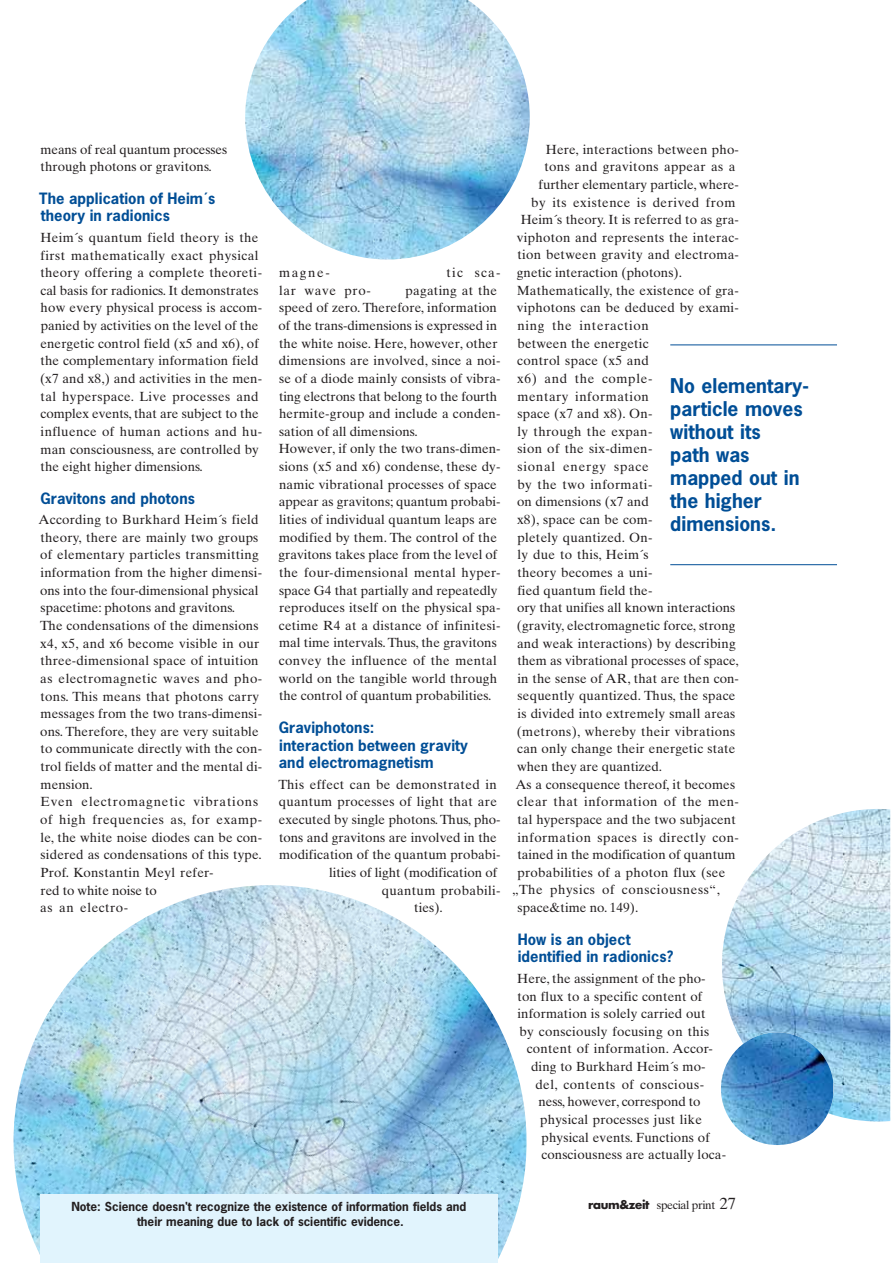
<style>
.page{position:relative;width:893px;height:1263px;background:#fff}
.page>*{position:absolute;margin:0;border:0;box-sizing:border-box;transform-origin:0 0}
.t1{font:700 19.05px/23px "News Gothic";color:#004e96}
.t2{font:700 14.7px/17.7px "News Gothic";letter-spacing:.005em;color:#004e96}
.t3{font:13.2px/17.7px "Times Ten";letter-spacing:.015em;color:#231f20}
.t4{font:13.2px "Times Ten";letter-spacing:.04em;color:#231f20}
.t5{font:13.2px/17.7px "Times Ten";letter-spacing:-.005em;color:#231f20}
.t6{font:13.2px "Times Ten";letter-spacing:.05em;color:#231f20}
.t7{font:13.2px "Times Ten";letter-spacing:.035em;color:#231f20}
.t8{font:13.2px "Times Ten";letter-spacing:.055em;color:#231f20}
.t9{font:13.2px "Times Ten";letter-spacing:.06em;color:#231f20}
.t10{font:700 11.7px/14.7px "News Gothic";color:#231f20;text-align:center}
.t11{font:11.7px "Times Ten";letter-spacing:-.03em;color:#231f20}
.s1{font-family:"Futura";font-weight:700}
.s2{font-size:16.2px}
</style>
<div class="page">
<img style="left:722px;top:809px;width:168px;height:313px">
<img style="left:721px;top:1032px;width:112px;height:113px">
<img style="left:245px;top:0;width:285px;height:260px">
<hr style="left:670px;top:345px;width:167px;height:1px;background:#004e96">
<hr style="left:670px;top:564px;width:167px;height:1px;background:#004e96">
<img style="left:13px;top:885px;width:514px;height:374px">
<div style="left:40px;top:1195px;width:458px;height:68px;background:#e1f4fd"></div>
<p class="t5" style="left:41px;top:142px;width:188px">means of real quantum processes through photons or gravitons.</p>
<p class="t2" style="left:39px;top:190px;width:178px">The application of Heim´s theory in radionics</p>
<p class="t3" style="left:40px;top:230px;width:224px">Heim´s quantum field theory is the first mathematically exact physical theory offering a complete theoreti&shy;cal basis for radionics. It demonstrates how every physical process is accom&shy;panied by activities on the level of the energetic control field (x5 and x6), of the complementary information field (x7 and x8,) and activities in the men&shy;tal hyperspace. Live processes and complex events, that are subject to the influence of human actions and hu&shy;man consciousness, are controlled by the eight higher dimensions.</p>
<p class="t2" style="left:41px;top:490px;width:156px">Gravitons and photons</p>
<p class="t3" style="left:39px;top:512px;width:225px">According to Burkhard Heim´s field theory, there are mainly two groups of elementary particles transmitting information from the higher dimensi&shy;ons into the four-dimensional physical spacetime: photons and gravitons.<br>The condensations of the dimensions x4, x5, and x6 become visible in our three-dimensional space of intuition as electromagnetic waves and pho&shy;tons. This means that photons carry messages from the two trans-dimensi&shy;ons. Therefore, they are very suitable to communicate directly with the con&shy;trol fields of matter and the mental di&shy;mension.<br>Even electromagnetic vibrations of high frequencies as, for examp&shy;le, the white noise diodes can be con&shy;sidered as condensations of this type.<br>Prof. Konstantin Meyl refer-<br>red to white noise to<br>as an electro-</p>
<p class="t3" style="left:279px;top:265px;width:52px">magne-</p>
<p class="t3" style="left:447px;top:265px;width:55px">tic sca-</p>
<p class="t9" style="left:279px;top:285px;width:93px">lar wave pro-</p>
<p class="t3" style="left:278px;top:283px;width:224px;text-indent:127px">pagating at the speed of zero. Therefore, information of the trans-dimensions is expressed in the white noise. Here, however, other dimensions are involved, since a noi&shy;se of a diode mainly consists of vibra&shy;ting electrons that belong to the fourth hermite-group and include a conden&shy;sation of all dimensions.<br>However, if only the two trans-dimen&shy;sions (x5 and x6) condense, these dy&shy;namic vibrational processes of space appear as gravitons; quantum probabi&shy;lities of individual quantum leaps are modified by them. The control of the gravitons takes place from the level of the four-dimensional mental hyper&shy;space G4 that partially and repeatedly reproduces itself on the physical spa&shy;cetime R4 at a distance of infinitesi&shy;mal time intervals. Thus, the gravitons convey the influence of the mental world on the tangible world through the control of quantum probabilities.</p>
<p class="t2" style="left:279px;top:720px;width:191px">Graviphotons:<br>interaction between gravity and electromagnetism</p>
<p class="t3" style="left:278px;top:777px;width:220px">This effect can be demonstrated in</p>
<p class="t3" style="left:279px;top:794px;width:220px">quantum processes of light that are</p>
<p class="t3" style="left:279px;top:812px;width:223px">executed by single photons. Thus, pho-</p>
<p class="t3" style="left:279px;top:830px;width:219px">tons and gravitons are involved in the</p>
<p class="t3" style="left:279px;top:847px;width:223px">modification of the quantum probabi-</p>
<p class="t3" style="left:329px;top:865px;width:170px">lities of light (modification of</p>
<p class="t3" style="left:382px;top:883px;width:120px">quantum probabili-</p>
<p class="t3" style="left:414px;top:900px;width:30px">ties).</p>
<p class="t3" style="left:546px;top:142px;width:195px">Here, interactions between pho-</p>
<p class="t3" style="left:544px;top:159px;width:192px">tons and gravitons appear as a</p>
<p class="t3" style="left:539px;top:177px;width:202px">further elementary particle, where-</p>
<p class="t4" style="left:531px;top:197px;width:206px">by its existence is derived from</p>
<p class="t3" style="left:521px;top:212px;width:220px">Heim´s theory. It is referred to as gra-</p>
<p class="t3" style="left:517px;top:230px;width:224px">viphoton and represents the interac-</p>
<p class="t3" style="left:517px;top:247px;width:223px">tion between gravity and electroma-</p>
<p class="t3" style="left:517px;top:265px;width:167px">gnetic interaction (photons).</p>
<p class="t3" style="left:517px;top:283px;width:223px">Mathematically, the existence of gra-</p>
<p class="t3" style="left:517px;top:300px;width:224px">viphotons can be deduced by exami-</p>
<p class="t6" style="left:517px;top:321px;width:133px">ning the interaction</p>
<p class="t3" style="left:517px;top:336px;width:133px">between the energetic</p>
<p class="t3" style="left:517px;top:353px;width:133px">control space (x5 and</p>
<p class="t6" style="left:517px;top:373px;width:137px">x6) and the comple-</p>
<p class="t4" style="left:517px;top:391px;width:133px">mentary information</p>
<p class="t3" style="left:517px;top:406px;width:136px">space (x7 and x8). On-</p>
<p class="t3" style="left:517px;top:424px;width:136px">ly through the expan-</p>
<p class="t3" style="left:517px;top:441px;width:136px">sion of the six-dimen-</p>
<p class="t8" style="left:517px;top:462px;width:133px">sional energy space</p>
<p class="t3" style="left:517px;top:477px;width:136px">by the two informati-</p>
<p class="t3" style="left:517px;top:494px;width:133px">on dimensions (x7 and</p>
<p class="t3" style="left:517px;top:512px;width:137px">x8), space can be com-</p>
<p class="t3" style="left:517px;top:530px;width:136px">pletely quantized. On-</p>
<p class="t3" style="left:517px;top:547px;width:133px">ly due to this, Heim´s</p>
<p class="t3" style="left:517px;top:565px;width:136px">theory becomes a uni-</p>
<p class="t3" style="left:517px;top:583px;width:136px">fied quantum field the-</p>
<p class="t3" style="left:517px;top:600px;width:220px">ory that unifies all known interactions</p>
<p class="t3" style="left:517px;top:618px;width:220px">(gravity, electromagnetic force, strong</p>
<p class="t3" style="left:517px;top:635px;width:220px">and weak interactions) by describing</p>
<p class="t3" style="left:517px;top:653px;width:223px">them as vibrational processes of space,</p>
<p class="t3" style="left:517px;top:671px;width:223px">in the sense of AR, that are then con-</p>
<p class="t3" style="left:517px;top:688px;width:219px">sequently quantized. Thus, the space</p>
<p class="t3" style="left:517px;top:706px;width:219px">is divided into extremely small areas</p>
<p class="t3" style="left:517px;top:724px;width:220px">(metrons), whereby their vibrations</p>
<p class="t3" style="left:517px;top:741px;width:220px">can only change their energetic state</p>
<p class="t3" style="left:517px;top:759px;width:147px">when they are quantized.</p>
<p class="t3" style="left:515px;top:777px;width:221px">As a consequence thereof, it becomes</p>
<p class="t4" style="left:517px;top:797px;width:223px">clear that information of the men-</p>
<p class="t3" style="left:517px;top:812px;width:220px">tal hyperspace and the two subjacent</p>
<p class="t4" style="left:517px;top:832px;width:223px">information spaces is directly con-</p>
<p class="t3" style="left:517px;top:847px;width:220px">tained in the modification of quantum</p>
<p class="t3" style="left:517px;top:865px;width:209px">probabilities of a photon flux (see</p>
<p class="t6" style="left:512px;top:885px;width:210px">„The physics of consciousness“,</p>
<p class="t3" style="left:517px;top:900px;width:122px">space&amp;time no. 149).</p>
<p class="t2" style="left:518px;top:931px;width:157px">How is an object identified in radionics?</p>
<p class="t3" style="left:517px;top:971px;width:190px">Here, the assignment of the pho-</p>
<p class="t3" style="left:517px;top:988px;width:186px">ton flux to a specific content of</p>
<p class="t3" style="left:517px;top:1006px;width:189px">information is solely carried out</p>
<p class="t3" style="left:519px;top:1024px;width:191px">by consciously focusing on this</p>
<p class="t3" style="left:527px;top:1041px;width:188px">content of information. Accor-</p>
<p class="t3" style="left:531px;top:1059px;width:176px">ding to Burkhard Heim´s mo-</p>
<p class="t7" style="left:535px;top:1079px;width:170px">del, contents of conscious-</p>
<p class="t5" style="left:539px;top:1094px;width:163px">ness, however, correspond to</p>
<p class="t3" style="left:540px;top:1112px;width:163px">physical processes just like</p>
<p class="t3" style="left:542px;top:1130px;width:170px">physical events. Functions of</p>
<p class="t3" style="left:541px;top:1147px;width:186px">consciousness are actually loca-</p>
<h1 class="t1" style="left:670px;top:376px;width:140px">No elementary&shy;particle moves without its<br>path was mapped out in the higher dimensions.</h1>
<p class="t10" style="left:71px;top:1201px;width:397px">Note: Science doesn't recognize the existence of information fields and their meaning due to lack of scientific evidence.</p>
<p class="t11" style="left:588px;top:1201px;width:149px"><span class="s1">raum&amp;zeit</span> special print <span class="s2">27</span></p>
</div>
